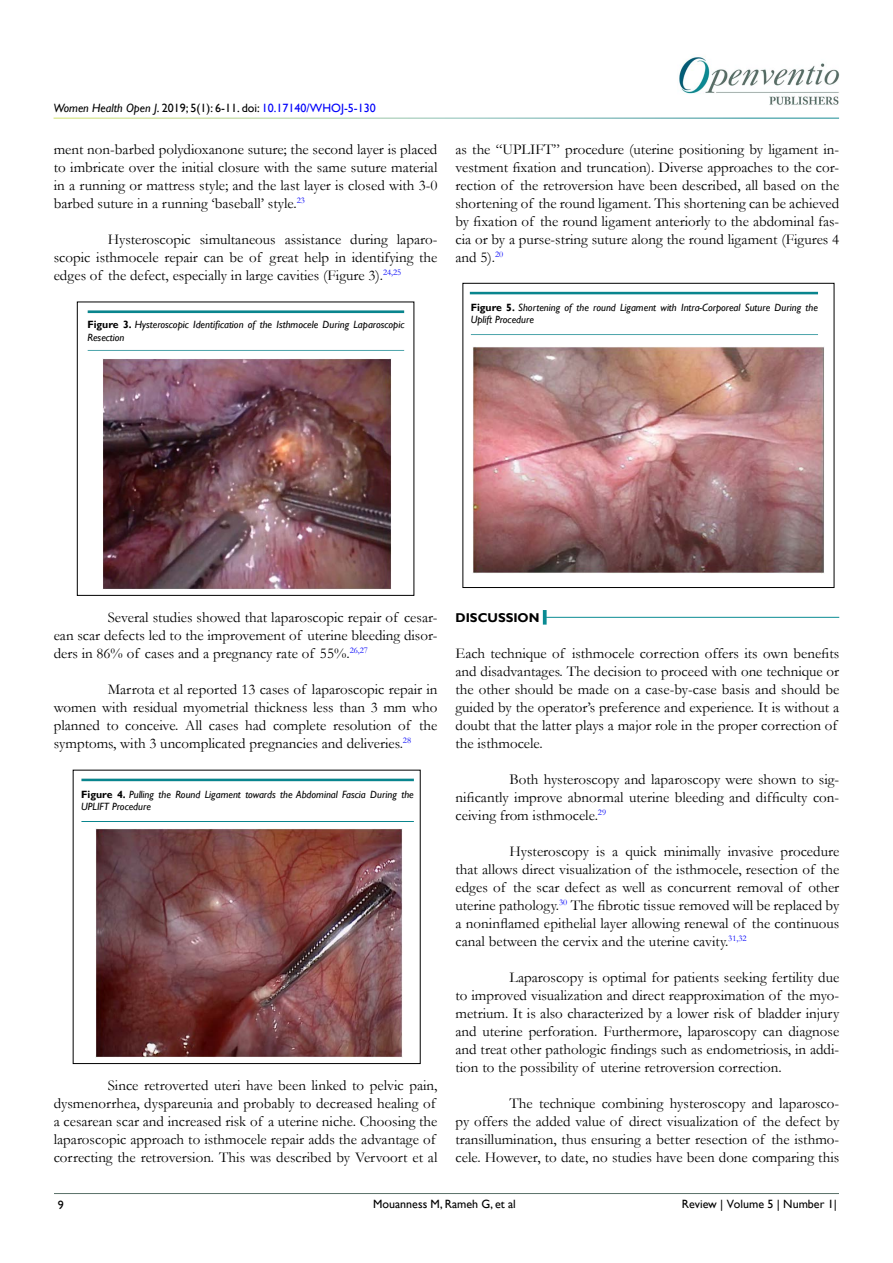
<style>
.page{position:relative;width:893px;height:1263px;background:#fff}
.page>*{position:absolute;margin:0;border:0;box-sizing:border-box;transform-origin:0 0}
.t1{font:15px/18px "Garamond";color:#000;text-align:justify}
.t2{font:700 12.75px "Gill Sans";color:#000}
.t3{font:12px "Gill Sans";color:#000}
.t4{font:italic 10.5px/12.6px "Gill Sans";color:#000}
.s1{font-style:italic}
.s2{color:#0000fa}
.s3{font-weight:700;font-style:normal}
</style>
<div class="page">
<img style="left:679px;top:57px;width:160px;height:48px">
<hr style="left:54px;top:1193px;width:785px;height:1px;background:#597068">
<img style="left:102px;top:358px;width:289px;height:231px">
<div style="left:74px;top:298px;width:345px;height:17px;background:#f9f2f3;opacity:.75"></div>
<div style="left:74px;top:337px;width:345px;height:15px;background:#f9f2f3;opacity:.75"></div>
<img style="left:95px;top:828px;width:307px;height:230px">
<div style="left:69px;top:766px;width:358px;height:17px;background:#f9f2f3;opacity:.75"></div>
<div style="left:68px;top:808px;width:358px;height:15px;background:#f9f2f3;opacity:.75"></div>
<img style="left:473px;top:347px;width:351px;height:226px">
<div style="left:457px;top:279px;width:373px;height:17px;background:#f9f2f3;opacity:.75"></div>
<div style="left:458px;top:321px;width:372px;height:15px;background:#f9f2f3;opacity:.75"></div>
<hr style="left:546px;top:617px;width:293px;height:1px;background:#0a8b93">
<svg style="left:543px;top:610px;width:4px;height:15px"></svg>
<p class="t3" style="left:54px;top:101px;width:324px"><span class="s1">Women Health Open J</span>. 2019; 5(1): 6-11. doi: <span class="s2">10.17140/WHOJ-5-130</span></p>
<p class="t1" style="left:54px;top:140px;width:385px">ment non-barbed polydioxanone suture; the second layer is placed to imbricate over the initial closure with the same suture material in a running or mattress style; and the last layer is closed with 3-0 barbed suture in a running ‘baseball’ style.<sup>23</sup></p>
<p class="t1" style="left:54px;top:230px;width:385px;text-indent:54px">Hysteroscopic simultaneous assistance during laparo&shy;scopic isthmocele repair can be of great help in identifying the edges of the defect, especially in large cavities (Figure 3).<sup>24,25</sup></p>
<p class="t4" style="left:87px;top:318px;width:318px"><span class="s3">Figure 3.</span> Hysteroscopic Identification of the Isthmocele During Laparoscopic<br>Resection</p>
<p class="t1" style="left:455px;top:140px;width:385px">as the “UPLIFT” procedure (uterine positioning by ligament in&shy;vestment fixation and truncation). Diverse approaches to the cor&shy;rection of the retroversion have been described, all based on the shortening of the round ligament. This shortening can be achieved by fixation of the round ligament anteriorly to the abdominal fas&shy;cia or by a purse-string suture along the round ligament (Figures 4 and 5).<sup>20</sup></p>
<p class="t4" style="left:471px;top:301px;width:349px"><span class="s3">Figure 5.</span> Shortening of the round Ligament with Intra-Corporeal Suture During the<br>Uplift Procedure</p>
<p class="t1" style="left:54px;top:608px;width:385px;text-indent:54px">Several studies showed that laparoscopic repair of cesar&shy;ean scar defects led to the improvement of uterine bleeding disor&shy;ders in 86% of cases and a pregnancy rate of 55%.<sup>26,27</sup></p>
<p class="t1" style="left:54px;top:680px;width:385px;text-indent:54px">Marrota et al reported 13 cases of laparoscopic repair in women with residual myometrial thickness less than 3 mm who planned to conceive. All cases had complete resolution of the symptoms, with 3 uncomplicated pregnancies and deliveries.<sup>28</sup></p>
<p class="t4" style="left:81px;top:788px;width:334px"><span class="s3">Figure 4.</span> Pulling the Round Ligament towards the Abdominal Fascia During the<br>UPLIFT Procedure</p>
<p class="t1" style="left:54px;top:1076px;width:385px;text-align:left;text-indent:54px">Since retroverted uteri have been linked to pelvic pain, dysmenorrhea, dyspareunia and probably to decreased healing of a cesarean scar and increased risk of a uterine niche. Choosing the laparoscopic approach to isthmocele repair adds the advantage of correcting the retroversion. This was described by Vervoort et al</p>
<p class="t2" style="left:455px;top:610px;width:86px">DISCUSSION</p>
<p class="t1" style="left:455px;top:644px;width:385px;text-align:left">Each technique of isthmocele correction offers its own benefits and disadvantages. The decision to proceed with one technique or the other should be made on a case-by-case basis and should be guided by the operator’s preference and experience. It is without a doubt that the latter plays a major role in the proper correction of the isthmocele.</p>
<p class="t1" style="left:455px;top:770px;width:385px;text-indent:54px">Both hysteroscopy and laparoscopy were shown to sig&shy;nificantly improve abnormal uterine bleeding and difficulty con&shy;ceiving from isthmocele.<sup>29</sup></p>
<p class="t1" style="left:455px;top:842px;width:385px;text-indent:54px">Hysteroscopy is a quick minimally invasive procedure that allows direct visualization of the isthmocele, resection of the edges of the scar defect as well as concurrent removal of other uterine pathology.<sup>30</sup> The fibrotic tissue removed will be replaced by a noninflamed epithelial layer allowing renewal of the continuous canal between the cervix and the uterine cavity.<sup>31,32</sup></p>
<p class="t1" style="left:455px;top:968px;width:385px;text-indent:54px">Laparoscopy is optimal for patients seeking fertility due to improved visualization and direct reapproximation of the myo&shy;metrium. It is also characterized by a lower risk of bladder injury and uterine perforation. Furthermore, laparoscopy can diagnose and treat other pathologic findings such as endometriosis, in addi&shy;tion to the possibility of uterine retroversion correction.</p>
<p class="t1" style="left:455px;top:1094px;width:385px;text-indent:54px">The technique combining hysteroscopy and laparosco&shy;py offers the added value of direct visualization of the defect by transillumination, thus ensuring a better resection of the isthmo&shy;cele. However, to date, no studies have been done comparing this</p>
<p class="t3" style="left:373px;top:1197px;width:144px">Mouanness M, Rameh G, et al</p>
<p class="t3" style="left:58px;top:1198px;width:7px">9</p>
<p class="t3" style="left:682px;top:1197px;width:156px">Review | Volume 5 | Number 1|</p>
</div>
